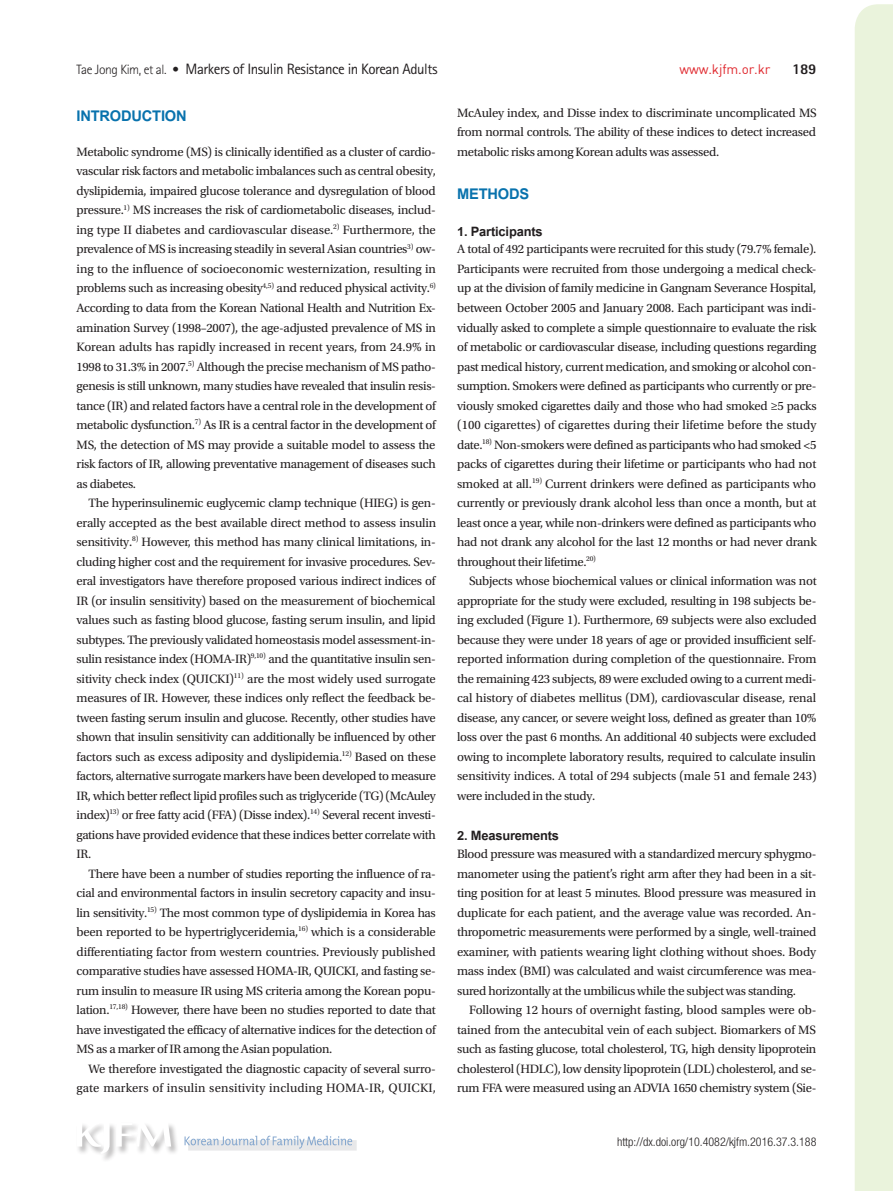
<style>
.page{position:relative;width:893px;height:1191px;background:#fff}
.page>*{position:absolute;margin:0;border:0;box-sizing:border-box;transform-origin:0 0}
.본문-대제목{font:700 20.4px "Utsaah";letter-spacing:-.01em;color:#0872ad}
.본문-중제목{font:700 18px "Utsaah";letter-spacing:-.01em;color:#231f20}
.하시라{font:15px "Rotis Sans Serif Std";letter-spacing:-.03em;color:#231f20}
.t1{font:800 15px "Rotis Sans Serif Std";color:#231f20}
.t2{font:13.5px "Dinreg";letter-spacing:-.01em;color:#e02a30}
.본문{font:12.75px/19.5px "Utopia Std";letter-spacing:-.025em;color:#231f20;text-align:justify}
.t3{font:300 condensed 12px "Helvetica Neue LT Std";color:#231f20}
.s1{font-weight:300;font-size:13.5px}
</style>
<div class="page">
<div style="left:855px;top:4px;width:38px;height:1187px;background:#eaf3dc"></div>
<div style="left:188px;top:1140px;width:169px;height:10px;background:#e8e8e9"></div>
<svg style="left:185px;top:1135px;width:167px;height:13px"></svg>
<div style="left:76px;top:1122px;width:104px;height:40px;background:#231f20;opacity:.3"></div>
<svg style="left:77px;top:1122px;width:94px;height:32px"></svg>
<p class="하시라" style="left:77px;top:60px;width:363px"><span class="s1">Tae Jong Kim, et al. •</span> Markers of Insulin Resistance in Korean Adults</p>
<p class="본문-대제목" style="left:77px;top:106px;width:112px">INTRODUCTION</p>
<p class="본문" style="left:77px;top:142px;width:361px">Metabolic syndrome (MS) is clinically identified as a cluster of cardio&shy;vascular risk factors and metabolic imbalances such as central obesity, dyslipidemia, impaired glucose tolerance and dysregulation of blood pressure.<sup>1)</sup> MS increases the risk of cardiometabolic diseases, includ&shy;ing type II diabetes and cardiovascular disease.<sup>2)</sup> Furthermore, the prevalence of MS is increasing steadily in several Asian countries<sup>3)</sup> ow&shy;ing to the influence of socioeconomic westernization, resulting in problems such as increasing obesity<sup>4,5)</sup> and reduced physical activity.<sup>6)<br></sup>According to data from the Korean National Health and Nutrition Ex&shy;amination Survey (1998–2007), the age-adjusted prevalence of MS in Korean adults has rapidly increased in recent years, from 24.9% in 1998 to 31.3% in 2007.<sup>5)</sup> Although the precise mechanism of MS patho&shy;genesis is still unknown, many studies have revealed that insulin resis&shy;tance (IR) and related factors have a central role in the development of metabolic dysfunction.<sup>7)</sup> As IR is a central factor in the development of MS, the detection of MS may provide a suitable model to assess the risk factors of IR, allowing preventative management of diseases such as diabetes.</p>
<p class="본문" style="left:77px;top:493px;width:361px;text-indent:12px">The hyperinsulinemic euglycemic clamp technique (HIEG) is gen&shy;erally accepted as the best available direct method to assess insulin sensitivity.<sup>8)</sup> However, this method has many clinical limitations, in&shy;cluding higher cost and the requirement for invasive procedures. Sev&shy;eral investigators have therefore proposed various indirect indices of IR (or insulin sensitivity) based on the measurement of biochemical values such as fasting blood glucose, fasting serum insulin, and lipid subtypes. The previously validated homeostasis model assessment-in&shy;sulin resistance index (HOMA-IR)<sup>9,10)</sup> and the quantitative insulin sen&shy;sitivity check index (QUICKI)<sup>11)</sup> are the most widely used surrogate measures of IR. However, these indices only reflect the feedback be&shy;tween fasting serum insulin and glucose. Recently, other studies have shown that insulin sensitivity can additionally be influenced by other factors such as excess adiposity and dyslipidemia.<sup>12)</sup> Based on these factors, alternative surrogate markers have been developed to measure IR, which better reflect lipid profiles such as triglyceride (TG) (McAuley index)<sup>13)</sup> or free fatty acid (FFA) (Disse index).<sup>14)</sup> Several recent investi&shy;gations have provided evidence that these indices better correlate with IR.</p>
<p class="본문" style="left:77px;top:864px;width:361px;text-indent:12px">There have been a number of studies reporting the influence of ra&shy;cial and environmental factors in insulin secretory capacity and insu&shy;lin sensitivity.<sup>15)</sup> The most common type of dyslipidemia in Korea has been reported to be hypertriglyceridemia,<sup>16)</sup> which is a considerable differentiating factor from western countries. Previously published comparative studies have assessed HOMA-IR, QUICKI, and fasting se&shy;rum insulin to measure IR using MS criteria among the Korean popu&shy;lation.<sup>17,18)</sup> However, there have been no studies reported to date that have investigated the efficacy of alternative indices for the detection of MS as a marker of IR among the Asian population.</p>
<p class="본문" style="left:77px;top:1059px;width:361px;text-align:right">We therefore investigated the diagnostic capacity of several surro&shy;gate markers of insulin sensitivity including HOMA-IR, QUICKI,</p>
<p class="t2" style="left:679px;top:61px;width:93px">www.kjfm.or.kr</p>
<p class="t1" style="left:792px;top:60px;width:26px">189</p>
<p class="본문" style="left:457px;top:103px;width:361px">McAuley index, and Disse index to discriminate uncomplicated MS from normal controls. The ability of these indices to detect increased metabolic risks among Korean adults was assessed.</p>
<p class="본문-대제목" style="left:457px;top:184px;width:74px">METHODS</p>
<p class="본문-중제목" style="left:457px;top:222px;width:87px">1. Participants</p>
<p class="본문" style="left:457px;top:240px;width:361px">A total of 492 participants were recruited for this study (79.7% female).<br>Participants were recruited from those undergoing a medical check&shy;up at the division of family medicine in Gangnam Severance Hospital, between October 2005 and January 2008. Each participant was indi&shy;vidually asked to complete a simple questionnaire to evaluate the risk of metabolic or cardiovascular disease, including questions regarding past medical history, current medication, and smoking or alcohol con&shy;sumption. Smokers were defined as participants who currently or pre&shy;viously smoked cigarettes daily and those who had smoked ≥5 packs (100 cigarettes) of cigarettes during their lifetime before the study date.<sup>18)</sup> Non-smokers were defined as participants who had smoked &lt;5 packs of cigarettes during their lifetime or participants who had not smoked at all.<sup>19)</sup> Current drinkers were defined as participants who currently or previously drank alcohol less than once a month, but at least once a year, while non-drinkers were defined as participants who had not drank any alcohol for the last 12 months or had never drank throughout their lifetime.<sup>20)</sup></p>
<p class="본문" style="left:457px;top:571px;width:361px;text-indent:12px">Subjects whose biochemical values or clinical information was not appropriate for the study were excluded, resulting in 198 subjects be&shy;ing excluded (Figure 1). Furthermore, 69 subjects were also excluded because they were under 18 years of age or provided insufficient self&shy;reported information during completion of the questionnaire. From the remaining 423 subjects, 89 were excluded owing to a current medi&shy;cal history of diabetes mellitus (DM), cardiovascular disease, renal disease, any cancer, or severe weight loss, defined as greater than 10% loss over the past 6 months. An additional 40 subjects were excluded owing to incomplete laboratory results, required to calculate insulin sensitivity indices. A total of 294 subjects (male 51 and female 243) were included in the study.</p>
<p class="본문-중제목" style="left:457px;top:827px;width:104px">2. Measurements</p>
<p class="본문" style="left:457px;top:844px;width:361px">Blood pressure was measured with a standardized mercury sphygmo&shy;manometer using the patient’s right arm after they had been in a sit&shy;ting position for at least 5 minutes. Blood pressure was measured in duplicate for each patient, and the average value was recorded. An&shy;thropometric measurements were performed by a single, well-trained examiner, with patients wearing light clothing without shoes. Body mass index (BMI) was calculated and waist circumference was mea&shy;sured horizontally at the umbilicus while the subject was standing.</p>
<p class="본문" style="left:457px;top:1000px;width:361px;text-indent:12px">Following 12 hours of overnight fasting, blood samples were ob&shy;tained from the antecubital vein of each subject. Biomarkers of MS such as fasting glucose, total cholesterol, TG, high density lipoprotein cholesterol (HDLC), low density lipoprotein (LDL) cholesterol, and se&shy;rum FFA were measured using an ADVIA 1650 chemistry system (Sie-</p>
<p class="t3" style="left:617px;top:1134px;width:201px">http://dx.doi.org/10.4082/kjfm.2016.37.3.188</p>
</div>
